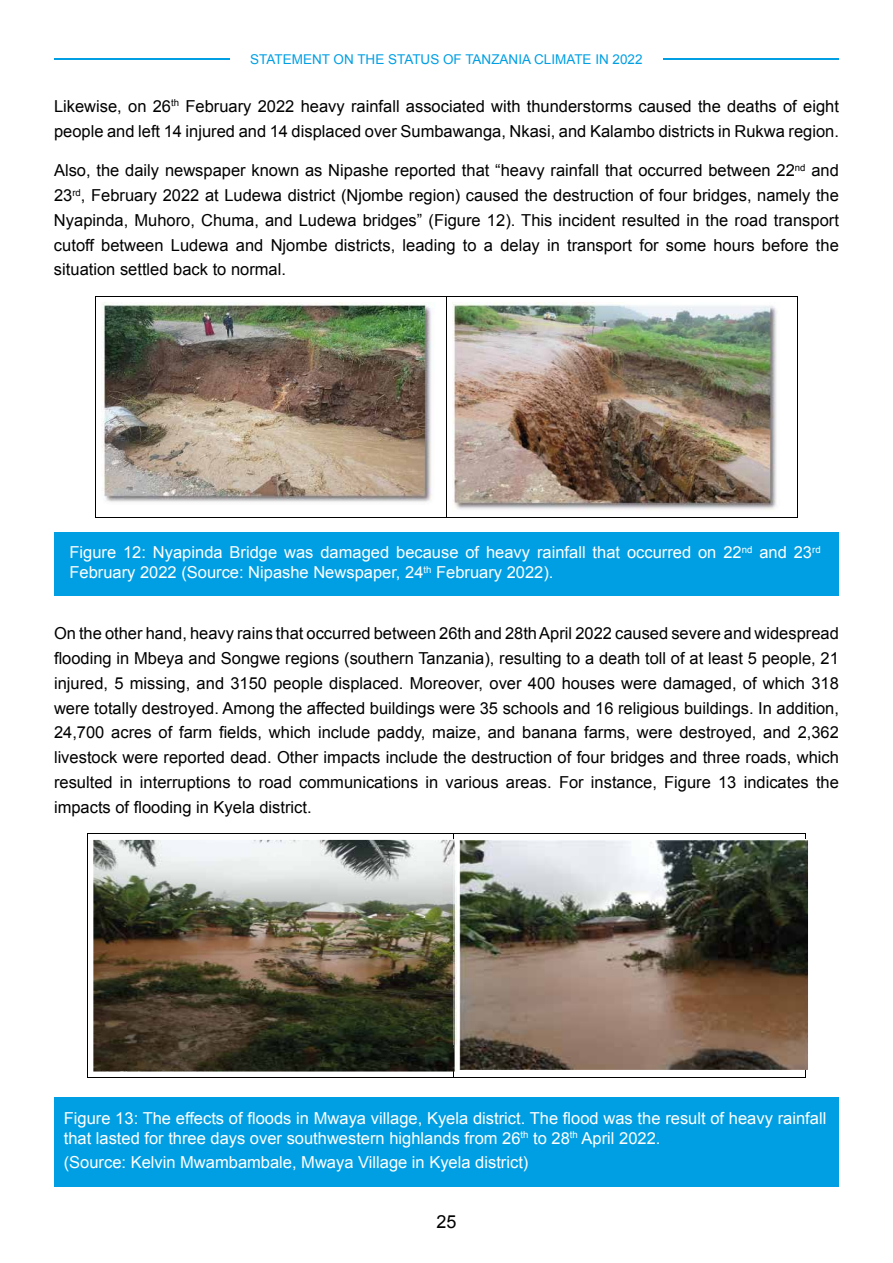
<style>
.page{position:relative;width:893px;height:1263px;background:#fff}
.page>*{position:absolute;margin:0;border:0;box-sizing:border-box;transform-origin:0 0}
.t1{font:18px "Arial";color:#000}
.t2{font:16.5px/24.8px "Arial";color:#000;text-align:justify}
.t3{font:16.5px/19.8px "Arial";color:#fff}
.t4{font:13.5px "Arial";color:#009fe3}
</style>
<div class="page">
<hr style="left:663px;top:58px;width:176px;height:2px;background:#009fe3">
<hr style="left:54px;top:58px;width:176px;height:2px;background:#009fe3">
<div style="left:54px;top:1097px;width:785px;height:89px;background:#009fe3"></div>
<div style="left:54px;top:532px;width:785px;height:63px;background:#009fe3"></div>
<hr style="left:95px;top:296px;width:351px;height:1px;background:#000">
<hr style="left:95px;top:297px;width:1px;height:220px;background:#000">
<hr style="left:446px;top:296px;width:351px;height:1px;background:#000">
<hr style="left:446px;top:297px;width:1px;height:220px;background:#000">
<hr style="left:797px;top:297px;width:1px;height:220px;background:#000">
<hr style="left:95px;top:517px;width:351px;height:1px;background:#000">
<hr style="left:446px;top:517px;width:351px;height:1px;background:#000">
<img style="left:102px;top:303px;width:330px;height:199px">
<img style="left:452px;top:303px;width:325px;height:207px">
<hr style="left:87px;top:833px;width:367px;height:1px;background:#000">
<hr style="left:87px;top:834px;width:1px;height:243px;background:#000">
<hr style="left:454px;top:833px;width:352px;height:1px;background:#000">
<hr style="left:453px;top:834px;width:1px;height:243px;background:#000">
<hr style="left:805px;top:834px;width:1px;height:243px;background:#000">
<hr style="left:87px;top:1077px;width:367px;height:1px;background:#000">
<hr style="left:454px;top:1077px;width:352px;height:1px;background:#000">
<img style="left:93px;top:840px;width:364px;height:231px">
<img style="left:453px;top:840px;width:1px;height:231px">
<img style="left:460px;top:840px;width:348px;height:230px">
<img style="left:805px;top:840px;width:1px;height:230px">
<p class="t4" style="left:250px;top:50px;width:394px">STATEMENT ON THE STATUS OF TANZANIA CLIMATE IN 2022</p>
<p class="t2" style="left:54px;top:94px;width:786px">Likewise, on 26<sup>th</sup> February 2022 heavy rainfall associated with thunderstorms caused the deaths of eight people and left 14 injured and 14 displaced over Sumbawanga, Nkasi, and Kalambo districts in Rukwa region.</p>
<p class="t2" style="left:54px;top:158px;width:786px">Also, the daily newspaper known as Nipashe reported that “heavy rainfall that occurred between 22<sup>nd</sup> and 23<sup>rd</sup>, February 2022 at Ludewa district (Njombe region) caused the destruction of four bridges, namely the Nyapinda, Muhoro, Chuma, and Ludewa bridges” (Figure 12). This incident resulted in the road transport cutoff between Ludewa and Njombe districts, leading to a delay in transport for some hours before the situation settled back to normal.</p>
<p class="t3" style="left:69px;top:543px;width:753px">Figure 12: Nyapinda Bridge was damaged because of heavy rainfall that occurred on 22<sup>nd</sup> and 23<sup>rd<br></sup>February 2022 (Source: Nipashe Newspaper, 24<sup>th</sup> February 2022).</p>
<p class="t2" style="left:54px;top:621px;width:786px">On the other hand, heavy rains that occurred between 26th and 28th April 2022 caused severe and widespread flooding in Mbeya and Songwe regions (southern Tanzania), resulting to a death toll of at least 5 people, 21 injured, 5 missing, and 3150 people displaced. Moreover, over 400 houses were damaged, of which 318 were totally destroyed. Among the affected buildings were 35 schools and 16 religious buildings. In addition, 24,700 acres of farm fields, which include paddy, maize, and banana farms, were destroyed, and 2,362 livestock were reported dead. Other impacts include the destruction of four bridges and three roads, which resulted in interruptions to road communications in various areas. For instance, Figure 13 indicates the impacts of flooding in Kyela district.</p>
<p class="t3" style="left:64px;top:1108px;width:764px">Figure 13: The effects of floods in Mwaya village, Kyela district. The flood was the result of heavy rainfall that lasted for three days over southwestern highlands from 26<sup>th</sup> to 28<sup>th</sup> April 2022.</p>
<p class="t3" style="left:64px;top:1152px;width:466px">(Source: Kelvin Mwambambale, Mwaya Village in Kyela district)</p>
<p class="t1" style="left:436px;top:1209px;width:22px">25</p>
</div>
